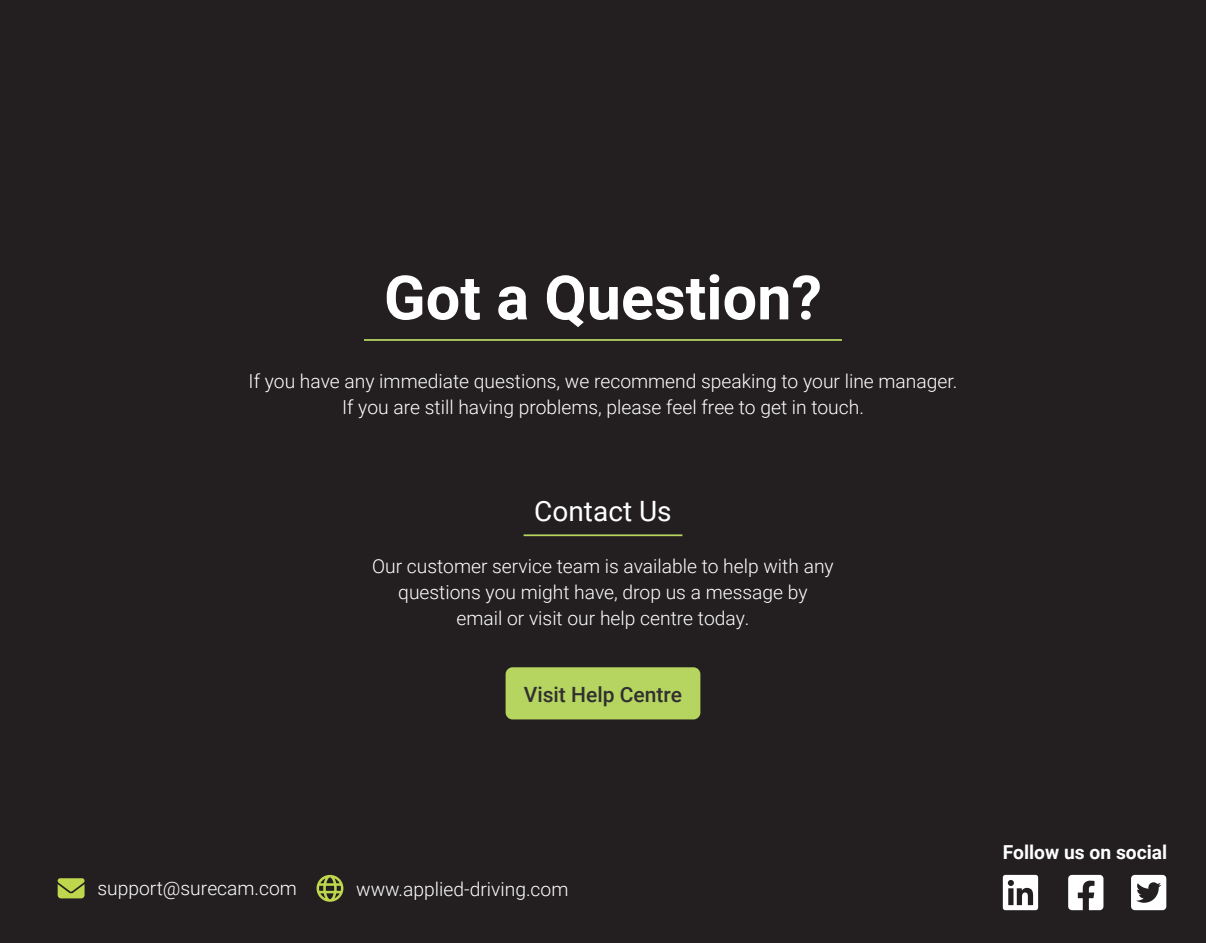
<style>
.page{position:relative;width:1206px;height:943px;background:#fff}
.page>*{position:absolute;margin:0;border:0;box-sizing:border-box;transform-origin:0 0}
.Headlines{font:700 61.25px "Roboto";color:#fff}
.Subtitles{font:28px "Roboto";color:#fff}
.Subheader{font:500 21px "Roboto";color:#312f30}
.Body_Text{font:300 19.25px/26.2px "Roboto";color:#fff;text-align:center}
.Body_Text-2{font:700 19.25px "Roboto";color:#fff}
</style>
<div class="page">
<div style="left:0;top:0;width:1205px;height:943px;background:#231f20"></div>
<svg style="left:316px;top:874px;width:27px;height:27px"></svg>
<svg style="left:1068px;top:874px;width:35px;height:36px"></svg>
<svg style="left:1002px;top:874px;width:36px;height:36px"></svg>
<svg style="left:1131px;top:874px;width:35px;height:36px"></svg>
<hr style="left:364px;top:339px;width:478px;height:2px;background:#b5d560">
<hr style="left:523px;top:534px;width:159px;height:2px;background:#b5d560">
<div style="left:505px;top:667px;width:195px;height:52px;background:#b5d560;border-radius:7px"></div>
<svg style="left:58px;top:878px;width:27px;height:20px"></svg>
<p class="Headlines" style="left:384px;top:255px;width:439px">Got a Question?</p>
<p class="Body_Text" style="left:248px;top:367px;width:710px">If you have any immediate questions, we recommend speaking to your line manager.<br>If you are still having problems, please feel free to get in touch.</p>
<p class="Subtitles" style="left:534px;top:491px;width:139px">Contact Us</p>
<p class="Body_Text" style="left:372px;top:552px;width:463px">Our customer service team is available to help with any questions you might have, drop us a message by</p>
<p class="Body_Text" style="left:456px;top:604px;width:295px">email or visit our help centre today.</p>
<p class="Subheader" style="left:524px;top:679px;width:160px">Visit Help Centre</p>
<p class="Body_Text" style="left:97px;top:874px;width:201px">support@surecam.com</p>
<p class="Body_Text" style="left:356px;top:875px;width:214px">www.applied-driving.com</p>
<p class="Body_Text-2" style="left:1002px;top:838px;width:166px">Follow us on social</p>
</div>
